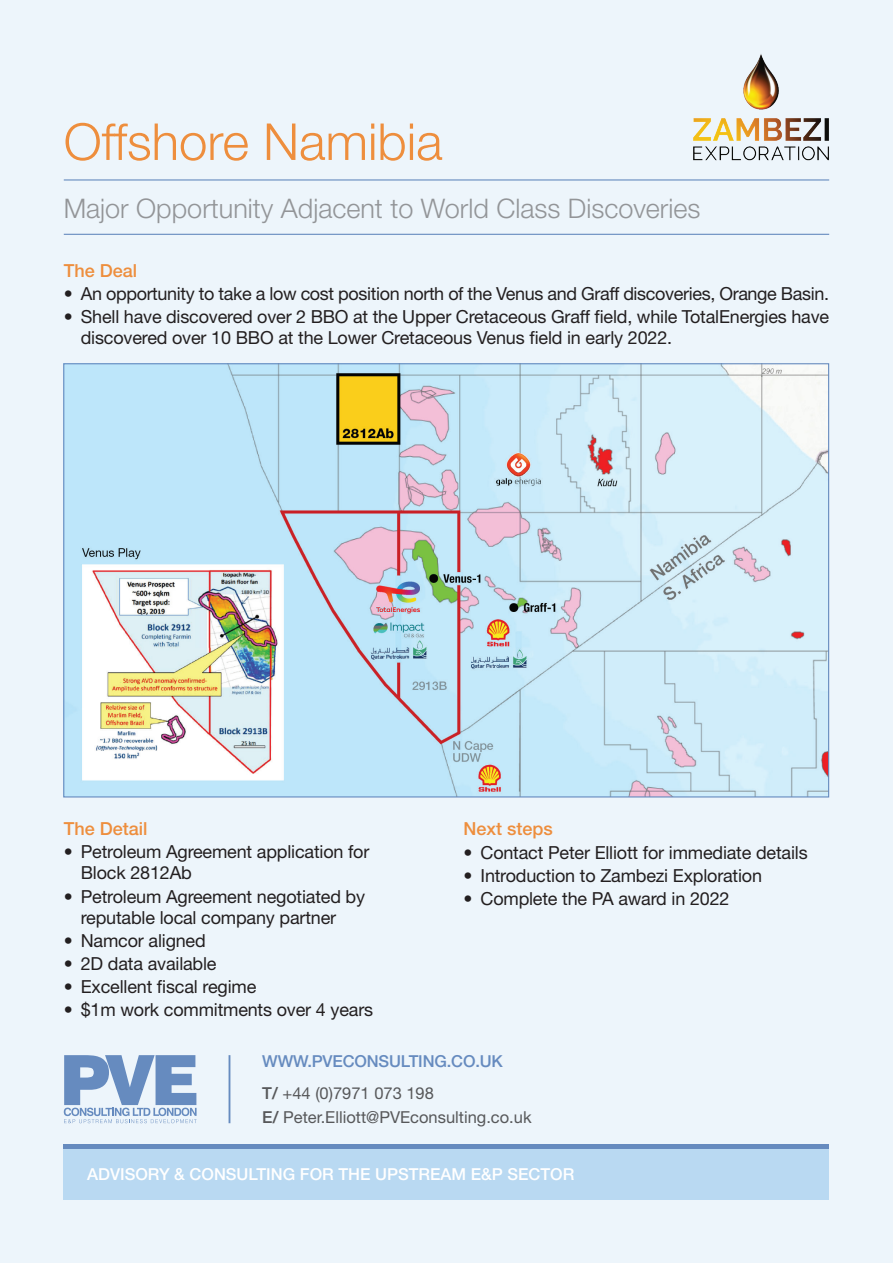
<style>
.page{position:relative;width:893px;height:1263px;background:#edf5fb}
.page>*{position:absolute;margin:0;border:0;box-sizing:border-box;transform-origin:0 0}
.t1{font:300 51px "Helvetica Neue LT Std";color:#ee8e3d}
.t2{font:300 27px "Helvetica Neue LT Std";color:#939598}
.t3{font:18px/21px "Helvetica Neue LT Std";letter-spacing:-.01em;color:#231f20}
.t4{font:500 18px "Helvetica Neue LT Std";color:#ee8e3d}
.t5{font:16.5px/24.3px "Helvetica Neue LT Std";color:#57585a}
.t6{font:500 16.5px "Helvetica Neue LT Std";color:#fff}
.t7{font:500 16.5px "Helvetica Neue LT Std";letter-spacing:-.01em;color:#668bbf}
.s1{font-weight:500}
</style>
<div class="page">
<svg style="left:64px;top:1055px;width:133px;height:68px"></svg>
<div style="left:64px;top:1148px;width:765px;height:51px;background:#b9d9f2"></div>
<hr style="left:64px;top:1144px;width:765px;height:4px;background:#668bbf">
<hr style="left:229px;top:1055px;width:1px;height:68px;background:#668bbf">
<img style="left:693px;top:54px;width:136px;height:107px">
<hr style="left:64px;top:179px;width:765px;height:2px;background:#668bbf">
<hr style="left:64px;top:234px;width:765px;height:1px;background:#668bbf">
<img style="left:65px;top:365px;width:762px;height:430px">
<h1 class="t1" style="left:64px;top:111px;width:380px">Offshore Namibia</h1>
<h2 class="t2" style="left:64px;top:191px;width:638px">Major Opportunity Adjacent to World Class Discoveries</h2>
<p class="t4" style="left:64px;top:259px;width:75px">The Deal</p>
<p class="t3" style="left:64px;top:282px;width:767px">• An opportunity to take a low cost position north of the Venus and Graff discoveries, Orange Basin.</p>
<p class="t3" style="left:81px;top:306px;width:750px;text-indent:-17px">• Shell have discovered over 2 BBO at the Upper Cretaceous Graff field, while TotalEnergies have discovered over 10 BBO at the Lower Cretaceous Venus field in early 2022.</p>
<p class="t4" style="left:64px;top:818px;width:85px">The Detail</p>
<p class="t3" style="left:81px;top:841px;width:290px;text-indent:-17px">• Petroleum Agreement application for<br>Block 2812Ab</p>
<p class="t3" style="left:81px;top:885px;width:286px;text-indent:-17px">• Petroleum Agreement negotiated by reputable local company partner</p>
<p class="t3" style="left:64px;top:929px;width:144px">• Namcor aligned</p>
<p class="t3" style="left:64px;top:953px;width:154px">• 2D data available</p>
<p class="t3" style="left:64px;top:976px;width:194px">• Excellent fiscal regime</p>
<p class="t3" style="left:64px;top:999px;width:311px">• $1m work commitments over 4 years</p>
<p class="t4" style="left:463px;top:818px;width:91px">Next steps</p>
<p class="t3" style="left:463px;top:841px;width:346px">• Contact Peter Elliott for immediate details</p>
<p class="t3" style="left:463px;top:864px;width:300px">• Introduction to Zambezi Exploration</p>
<p class="t3" style="left:463px;top:888px;width:268px">• Complete the PA award in 2022</p>
<p class="t7" style="left:262px;top:1051px;width:242px">WWW.PVECONSULTING.CO.UK</p>
<p class="t5" style="left:262px;top:1080px;width:271px"><span class="s1">T/</span> +44 (0)7971 073 198<br><span class="s1">E/</span> Peter.Elliott@PVEconsulting.co.uk</p>
<p class="t6" style="left:87px;top:1164px;width:489px">ADVISORY &amp; CONSULTING FOR THE UPSTREAM E&amp;P SECTOR</p>
</div>
